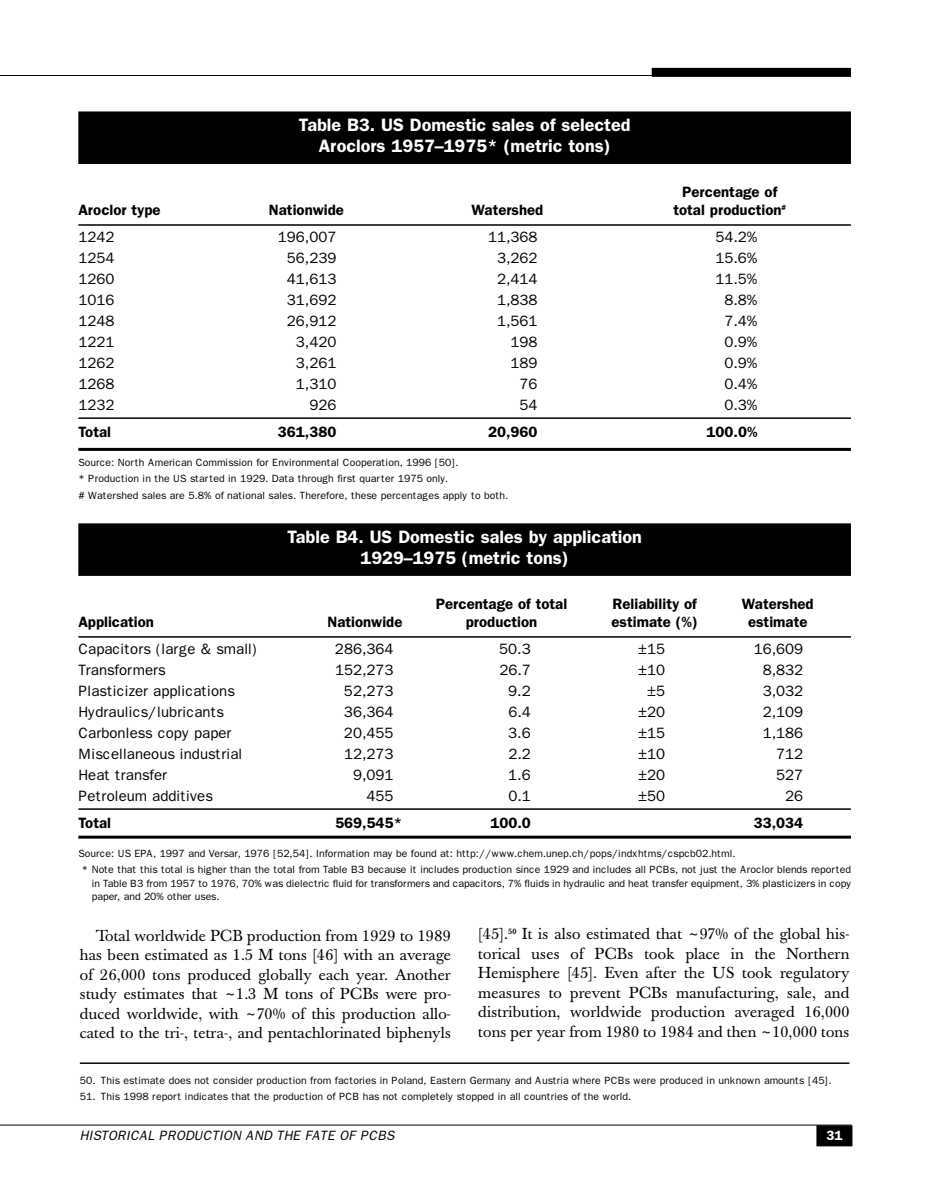
<style>
.page{position:relative;width:932px;height:1202px;background:#fff}
.page>*{position:absolute;margin:0;border:0;box-sizing:border-box;transform-origin:0 0}
.t1{font:600 18px/21.5px "Franklin Gothic";color:#fff;text-align:center}
.t2{font:15.75px/19.5px "Baskerville";letter-spacing:.01em;color:#000;text-align:justify}
.t3{font:15px "Franklin Gothic";color:#000}
.t4{font:600 15px "Franklin Gothic";color:#000}
.t5{font:italic 13.5px "Franklin Gothic";color:#000}
.t6{font:600 13.5px "Franklin Gothic";color:#fff}
.t7{font:10.5px/16.5px "Franklin Gothic";color:#000}
</style>
<div class="page">
<div style="left:651px;top:68px;width:199px;height:9px;background:#000"></div>
<div style="left:816px;top:1125px;width:36px;height:21px;background:#000"></div>
<hr style="left:0;top:75px;width:850px;height:1px;background:#000">
<hr style="left:0;top:1124px;width:851px;height:1px;background:#000">
<hr style="left:80px;top:1062px;width:769px;height:2px;background:#000">
<div style="left:78px;top:111px;width:772px;height:53px;background:#000"></div>
<hr style="left:78px;top:224px;width:772px;height:2px;background:#000">
<hr style="left:78px;top:417px;width:772px;height:2px;background:#000">
<hr style="left:78px;top:448px;width:772px;height:3px;background:#000">
<div style="left:78px;top:523px;width:772px;height:53px;background:#000"></div>
<hr style="left:78px;top:636px;width:772px;height:1px;background:#000">
<hr style="left:78px;top:808px;width:772px;height:2px;background:#000">
<hr style="left:78px;top:835px;width:772px;height:3px;background:#000">
<h1 class="t1" style="left:299px;top:114px;width:333px">Table B3. US Domestic sales of selected<br>Aroclors 1957–1975* (metric tons)</h1>
<h3 class="t4" style="left:682px;top:183px;width:96px">Percentage of</h3>
<h3 class="t4" style="left:78px;top:201px;width:84px">Aroclor type</h3>
<h3 class="t4" style="left:269px;top:201px;width:77px">Nationwide</h3>
<h3 class="t4" style="left:471px;top:201px;width:73px">Watershed</h3>
<h3 class="t4" style="left:673px;top:201px;width:114px">total production<sup>#</sup></h3>
<h3 class="t3" style="left:78px;top:228px;width:37px">1242</h3>
<h3 class="t3" style="left:278px;top:228px;width:60px">196,007</h3>
<h3 class="t3" style="left:488px;top:228px;width:51px">11,368</h3>
<h3 class="t3" style="left:715px;top:228px;width:43px">54.2%</h3>
<h3 class="t3" style="left:78px;top:249px;width:37px">1254</h3>
<h3 class="t3" style="left:287px;top:249px;width:51px">56,239</h3>
<h3 class="t3" style="left:497px;top:249px;width:42px">3,262</h3>
<h3 class="t3" style="left:715px;top:249px;width:43px">15.6%</h3>
<h3 class="t3" style="left:78px;top:270px;width:37px">1260</h3>
<h3 class="t3" style="left:287px;top:270px;width:51px">41,613</h3>
<h3 class="t3" style="left:497px;top:270px;width:42px">2,414</h3>
<h3 class="t3" style="left:715px;top:270px;width:43px">11.5%</h3>
<h3 class="t3" style="left:78px;top:291px;width:37px">1016</h3>
<h3 class="t3" style="left:287px;top:291px;width:51px">31,692</h3>
<h3 class="t3" style="left:497px;top:291px;width:42px">1,838</h3>
<h3 class="t3" style="left:724px;top:291px;width:34px">8.8%</h3>
<h3 class="t3" style="left:78px;top:312px;width:37px">1248</h3>
<h3 class="t3" style="left:287px;top:312px;width:51px">26,912</h3>
<h3 class="t3" style="left:497px;top:312px;width:42px">1,561</h3>
<h3 class="t3" style="left:724px;top:312px;width:34px">7.4%</h3>
<h3 class="t3" style="left:78px;top:333px;width:37px">1221</h3>
<h3 class="t3" style="left:296px;top:333px;width:42px">3,420</h3>
<h3 class="t3" style="left:510px;top:333px;width:28px">198</h3>
<h3 class="t3" style="left:724px;top:333px;width:34px">0.9%</h3>
<h3 class="t3" style="left:78px;top:354px;width:37px">1262</h3>
<h3 class="t3" style="left:296px;top:354px;width:42px">3,261</h3>
<h3 class="t3" style="left:510px;top:354px;width:28px">189</h3>
<h3 class="t3" style="left:724px;top:354px;width:34px">0.9%</h3>
<h3 class="t3" style="left:78px;top:375px;width:37px">1268</h3>
<h3 class="t3" style="left:296px;top:375px;width:42px">1,310</h3>
<h3 class="t3" style="left:519px;top:375px;width:19px">76</h3>
<h3 class="t3" style="left:724px;top:375px;width:34px">0.4%</h3>
<h3 class="t3" style="left:78px;top:396px;width:37px">1232</h3>
<h3 class="t3" style="left:309px;top:396px;width:29px">926</h3>
<h3 class="t3" style="left:519px;top:396px;width:19px">54</h3>
<h3 class="t3" style="left:724px;top:396px;width:34px">0.3%</h3>
<h3 class="t4" style="left:78px;top:423px;width:34px">Total</h3>
<h3 class="t4" style="left:278px;top:423px;width:60px">361,380</h3>
<h3 class="t4" style="left:488px;top:423px;width:51px">20,960</h3>
<h3 class="t4" style="left:706px;top:423px;width:52px">100.0%</h3>
<p class="t7" style="left:78px;top:454px;width:431px">Source: North American Commission for Environmental Cooperation, 1996 [50].<br>* Production in the US started in 1929. Data through first quarter 1975 only.<br># Watershed sales are 5.8% of national sales. Therefore, these percentages apply to both.</p>
<h1 class="t1" style="left:287px;top:526px;width:356px">Table B4. US Domestic sales by application<br>1929–1975 (metric tons)</h1>
<h3 class="t4" style="left:436px;top:595px;width:133px">Percentage of total</h3>
<h3 class="t4" style="left:612px;top:595px;width:86px">Reliability of</h3>
<h3 class="t4" style="left:742px;top:595px;width:73px">Watershed</h3>
<h3 class="t4" style="left:78px;top:613px;width:77px">Application</h3>
<h3 class="t4" style="left:327px;top:613px;width:76px">Nationwide</h3>
<h3 class="t4" style="left:466px;top:613px;width:73px">production</h3>
<h3 class="t4" style="left:611px;top:613px;width:88px">estimate (%)</h3>
<h3 class="t4" style="left:748px;top:613px;width:61px">estimate</h3>
<h3 class="t3" style="left:78px;top:640px;width:181px">Capacitors (large &amp; small)</h3>
<h3 class="t3" style="left:335px;top:640px;width:60px">286,364</h3>
<h3 class="t3" style="left:499px;top:640px;width:33px">50.3</h3>
<h3 class="t3" style="left:638px;top:640px;width:29px">±15</h3>
<h3 class="t3" style="left:753px;top:640px;width:51px">16,609</h3>
<h3 class="t3" style="left:78px;top:661px;width:89px">Transformers</h3>
<h3 class="t3" style="left:335px;top:661px;width:60px">152,273</h3>
<h3 class="t3" style="left:499px;top:661px;width:33px">26.7</h3>
<h3 class="t3" style="left:638px;top:661px;width:28px">±10</h3>
<h3 class="t3" style="left:762px;top:661px;width:42px">8,832</h3>
<h3 class="t3" style="left:78px;top:682px;width:158px">Plasticizer applications</h3>
<h3 class="t3" style="left:344px;top:682px;width:51px">52,273</h3>
<h3 class="t3" style="left:508px;top:682px;width:24px">9.2</h3>
<h3 class="t3" style="left:647px;top:682px;width:19px">±5</h3>
<h3 class="t3" style="left:762px;top:682px;width:42px">3,032</h3>
<h3 class="t3" style="left:78px;top:703px;width:147px">Hydraulics/lubricants</h3>
<h3 class="t3" style="left:344px;top:703px;width:51px">36,364</h3>
<h3 class="t3" style="left:508px;top:703px;width:24px">6.4</h3>
<h3 class="t3" style="left:638px;top:703px;width:28px">±20</h3>
<h3 class="t3" style="left:762px;top:703px;width:42px">2,109</h3>
<h3 class="t3" style="left:78px;top:724px;width:155px">Carbonless copy paper</h3>
<h3 class="t3" style="left:344px;top:724px;width:51px">20,455</h3>
<h3 class="t3" style="left:508px;top:724px;width:24px">3.6</h3>
<h3 class="t3" style="left:638px;top:724px;width:28px">±15</h3>
<h3 class="t3" style="left:762px;top:724px;width:42px">1,186</h3>
<h3 class="t3" style="left:78px;top:745px;width:165px">Miscellaneous industrial</h3>
<h3 class="t3" style="left:344px;top:745px;width:51px">12,273</h3>
<h3 class="t3" style="left:508px;top:745px;width:24px">2.2</h3>
<h3 class="t3" style="left:638px;top:745px;width:28px">±10</h3>
<h3 class="t3" style="left:776px;top:745px;width:28px">712</h3>
<h3 class="t3" style="left:78px;top:766px;width:90px">Heat transfer</h3>
<h3 class="t3" style="left:353px;top:766px;width:42px">9,091</h3>
<h3 class="t3" style="left:508px;top:766px;width:24px">1.6</h3>
<h3 class="t3" style="left:638px;top:766px;width:28px">±20</h3>
<h3 class="t3" style="left:776px;top:766px;width:28px">527</h3>
<h3 class="t3" style="left:78px;top:787px;width:136px">Petroleum additives</h3>
<h3 class="t3" style="left:366px;top:787px;width:28px">455</h3>
<h3 class="t3" style="left:508px;top:787px;width:24px">0.1</h3>
<h3 class="t3" style="left:638px;top:787px;width:28px">±50</h3>
<h3 class="t3" style="left:785px;top:787px;width:19px">26</h3>
<h3 class="t4" style="left:78px;top:814px;width:34px">Total</h3>
<h3 class="t4" style="left:335px;top:814px;width:69px">569,545*</h3>
<h3 class="t4" style="left:490px;top:814px;width:42px">100.0</h3>
<h3 class="t4" style="left:753px;top:814px;width:51px">33,034</h3>
<p class="t7" style="left:82px;top:845px;width:770px;text-indent:-3px">Source: US EPA, 1997 and Versar, 1976 [52,54]. Information may be found at: http://www.chem.unep.ch/pops/indxhtms/cspcb02.html.<br>* Note that this total is higher than the total from Table B3 because it includes production since 1929 and includes all PCBs, not just the Aroclor blends reported</p>
<p class="t7" style="left:92px;top:876px;width:761px;line-height:13.5px">in Table B3 from 1957 to 1976, 70% was dielectric fluid for transformers and capacitors, 7% fluids in hydraulic and heat transfer equipment, 3% plasticizers in copy paper, and 20% other uses.</p>
<p class="t2" style="left:80px;top:927px;width:373px;text-indent:16px">Total worldwide PCB production from 1929 to 1989 has been estimated as 1.5 M tons [46] with an average of 26,000 tons produced globally each year. Another study estimates that ~1.3 M tons of PCBs were pro&shy;duced worldwide, with ~70% of this production allo&shy;cated to the tri-, tetra-, and pentachlorinated biphenyls</p>
<p class="t2" style="left:478px;top:926px;width:373px">[45].<sup>50</sup> It is also estimated that ~97% of the global his&shy;torical uses of PCBs took place in the Northern Hemisphere [45]. Even after the US took regulatory measures to prevent PCBs manufacturing, sale, and distribution, worldwide production averaged 16,000 tons per year from 1980 to 1984 and then ~10,000 tons</p>
<p class="t7" style="left:80px;top:1071px;width:753px">50. This estimate does not consider production from factories in Poland, Eastern Germany and Austria where PCBs were produced in unknown amounts [45].</p>
<p class="t7" style="left:80px;top:1088px;width:553px">51. This 1998 report indicates that the production of PCB has not completely stopped in all countries of the world.</p>
<p class="t5" style="left:80px;top:1127px;width:316px">HISTORICAL PRODUCTION AND THE FATE OF PCBS</p>
<p class="t6" style="left:826px;top:1127px;width:18px">31</p>
</div>
